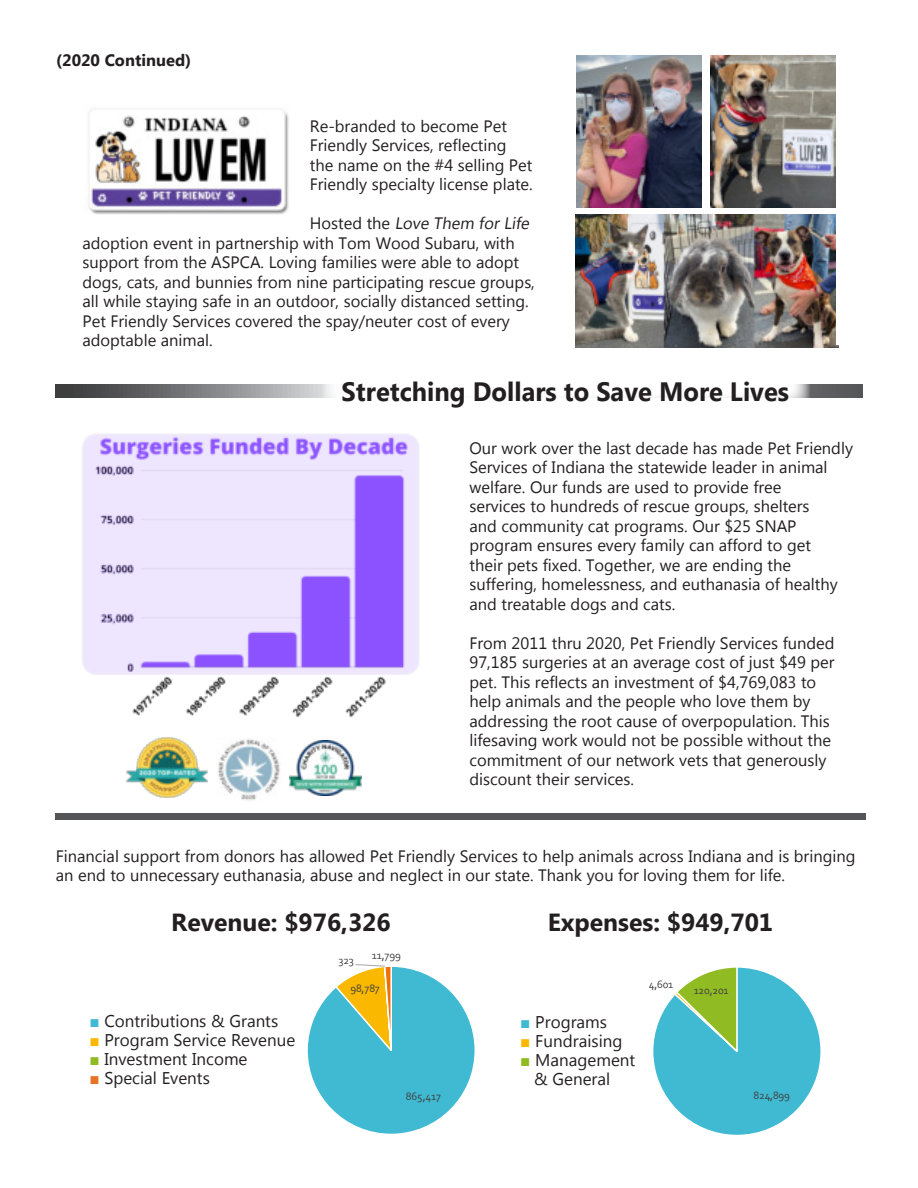
<style>
.page{position:relative;width:918px;height:1188px;background:#fff}
.page>*{position:absolute;margin:0;border:0;box-sizing:border-box;transform-origin:0 0}
.t1{font:700 26.55px "Microsoft New Tai Lue";color:#231f20;scale:.96 1}
.t2{font:700 24.75px "Microsoft New Tai Lue";color:#231f20}
.t3{font:16.95px/19px "Microsoft New Tai Lue";color:#231f20}
.t4{font:16.5px/19.5px "Microsoft New Tai Lue";color:#231f20}
.t5{font:700 16.5px "Microsoft New Tai Lue";color:#231f20}
.t6{font:11.25px "Corbel";letter-spacing:-.015em;color:#404040}
.t7{font:11.1px "Corbel";letter-spacing:-.015em;color:#404040}
.s1{font-family:"Arial";color:#40bad2}
.s2{font-family:"Arial";color:#fab900}
.s3{font-family:"Arial";color:#90bb23}
.s4{font-family:"Arial";color:#e97324}
</style>
<div class="page">
<img style="left:575px;top:215px;width:264px;height:133px">
<img style="left:576px;top:55px;width:126px;height:153px">
<img style="left:710px;top:56px;width:126px;height:152px">
<div style="left:836px;top:9px;width:31px;height:336px;background:#fff"></div>
<svg style="left:56px;top:385px;width:807px;height:12px;background:#77787b"></svg>
<div style="left:323px;top:365px;width:487px;height:44px;background:#fff"></div>
<img style="left:88px;top:110px;width:201px;height:104px">
<img style="left:82px;top:434px;width:337px;height:284px">
<img style="left:126px;top:737px;width:81px;height:61px">
<img style="left:217px;top:739px;width:63px;height:62px">
<img style="left:290px;top:740px;width:71px;height:56px">
<svg style="left:653px;top:967px;width:168px;height:168px"></svg>
<svg style="left:307px;top:964px;width:168px;height:170px"></svg>
<div style="left:40px;top:813px;width:826px;height:6px;background:#545557"></div>
<div style="left:0;top:369px;width:54px;height:454px;background:#fff"></div>
<p class="t5" style="left:56px;top:53px;width:137px">(2020 Continued)</p>
<p class="t4" style="left:310px;top:117px;width:225px">Re-branded to become Pet<br>Friendly Services, reflecting the name on the #4 selling Pet<br>Friendly specialty license plate.</p>
<p class="t4" style="left:82px;top:215px;width:454px;text-indent:227px">Hosted the Love Them for Life adoption event in partnership with Tom Wood Subaru, with support from the ASPCA. Loving families were able to adopt dogs, cats, and bunnies from nine participating rescue groups, all while staying safe in an outdoor, socially distanced setting.<br>Pet Friendly Services covered the spay/neuter cost of every adoptable animal.</p>
<h1 class="t1" style="left:342px;top:380px;width:468px">Stretching Dollars to Save More Lives</h1>
<p class="t4" style="left:469px;top:440px;width:385px">Our work over the last decade has made Pet Friendly Services of Indiana the statewide leader in animal welfare. Our funds are used to provide free<br>services to hundreds of rescue groups, shelters<br>and community cat programs. Our $25 SNAP program ensures every family can afford to get<br>their pets fixed. Together, we are ending the suffering, homelessness, and euthanasia of healthy and treatable dogs and cats.</p>
<p class="t4" style="left:469px;top:635px;width:367px">From 2011 thru 2020, Pet Friendly Services funded 97,185 surgeries at an average cost of just $49 per pet. This reflects an investment of $4,769,083 to help animals and the people who love them by addressing the root cause of overpopulation. This lifesaving work would not be possible without the commitment of our network vets that generously discount their services.</p>
<p class="t4" style="left:56px;top:847px;width:801px">Financial support from donors has allowed Pet Friendly Services to help animals across Indiana and is bringing an end to unnecessary euthanasia, abuse and neglect in our state. Thank you for loving them for life.</p>
<h2 class="t2" style="left:171px;top:912px;width:221px">Revenue: $976,326</h2>
<h2 class="t2" style="left:548px;top:912px;width:227px">Expenses: $949,701</h2>
<p class="t3" style="left:89px;top:1013px;width:190px"><span class="s1">■</span> Contributions &amp; Grants</p>
<p class="t3" style="left:89px;top:1032px;width:207px"><span class="s2">■</span> Program Service Revenue</p>
<p class="t3" style="left:89px;top:1051px;width:160px"><span class="s3">■</span> Investment Income</p>
<p class="t3" style="left:89px;top:1070px;width:122px"><span class="s4">■</span> Special Events</p>
<p class="t6" style="left:338px;top:956px;width:17px">323</p>
<p class="t6" style="left:372px;top:951px;width:31px">11,799</p>
<p class="t6" style="left:350px;top:984px;width:31px">98,787</p>
<p class="t6" style="left:406px;top:1092px;width:36px">865,417</p>
<p class="t3" style="left:520px;top:1014px;width:88px"><span class="s1">■</span> Programs</p>
<p class="t3" style="left:520px;top:1033px;width:104px"><span class="s2">■</span> Fundraising</p>
<p class="t3" style="left:534px;top:1052px;width:102px;text-indent:-14px"><span class="s3">■</span> Management &amp; General</p>
<p class="t7" style="left:649px;top:981px;width:26px">4,601</p>
<p class="t7" style="left:694px;top:986px;width:36px">120,201</p>
<p class="t7" style="left:754px;top:1091px;width:38px">824,899</p>
</div>
